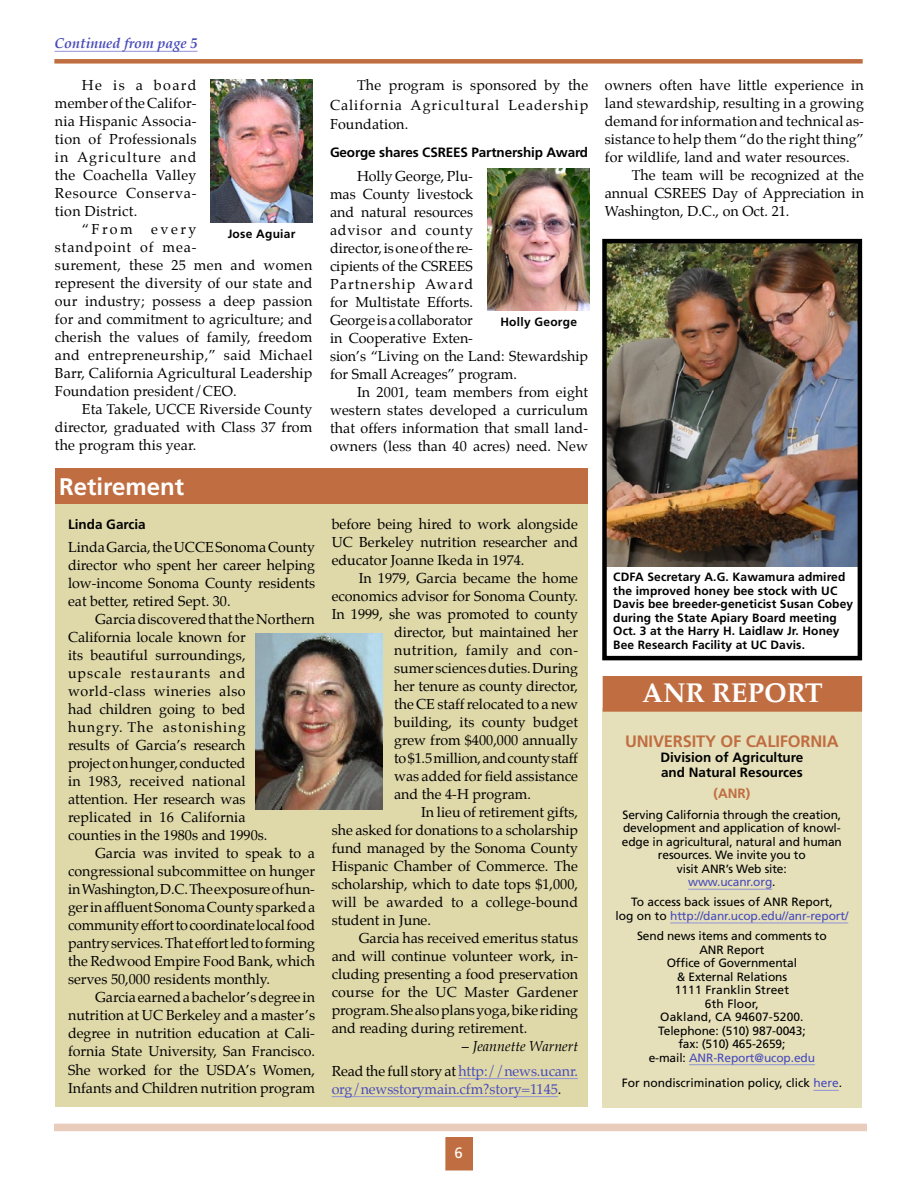
<style>
.page{position:relative;width:918px;height:1188px;background:#fff}
.page>*{position:absolute;margin:0;border:0;box-sizing:border-box;transform-origin:0 0}
.t1{font:700 27px "Palatino";color:#fff}
.Hed16{font:700 24px "Frutiger";color:#fff}
.t2{font:700 16.5px "Frutiger";letter-spacing:-.01em;color:#c06e41}
.t3{font:15px "Frutiger";color:#fff}
.BodyTXT2{font:14.25px/18px "Palatino";color:#000;text-align:justify}
.BodyTXT1{font:14.25px/18px "Palatino";color:#000;text-align:justify}
.BodyTXT1-2{font:14.25px/18px "Palatino";letter-spacing:-.01em;color:#484bba}
.BodyTXT2-2{font:14.25px "Palatino";letter-spacing:.03em;color:#000}
.jump_from{font:italic 700 14.25px "Palatino";color:#484bba}
.BodyTXT2-3{font:italic 14.25px "Palatino";color:#000}
.subhed{font:700 13.5px/15px "Frutiger";color:#000}
.t4{font:700 13.5px "Frutiger";color:#c06e41}
.t5{font:12px/13.5px "Frutiger";letter-spacing:-.01em;color:#000;text-align:center}
.t6{font:700 12px/13.5px "Frutiger";letter-spacing:.01em;color:#000}
.s1{font-style:normal}
.s2{color:#000}
.s3{color:#484bba}
</style>
<div class="page">
<div style="left:446px;top:1138px;width:26px;height:32px;background:#c06e41"></div>
<div style="left:446px;top:1137px;width:27px;height:33px;border:1px solid #c06e41"></div>
<div style="left:54px;top:1124px;width:813px;height:7px;background:#e9ccbc"></div>
<img style="left:487px;top:169px;width:102px;height:142px">
<div style="left:54px;top:59px;width:809px;height:5px;background:#c06e41"></div>
<img style="left:210px;top:80px;width:102px;height:143px">
<div style="left:55px;top:504px;width:533px;height:602px;background:#dfd8a9"></div>
<div style="left:55px;top:469px;width:533px;height:35px;background:#c06e41"></div>
<img style="left:256px;top:634px;width:126px;height:175px">
<hr style="left:458px;top:1078px;width:120px;height:1px;background:#9193d6">
<hr style="left:332px;top:1096px;width:226px;height:1px;background:#9193d6">
<div style="left:603px;top:709px;width:259px;height:399px;background:#e5e0ba"></div>
<div style="left:603px;top:677px;width:259px;height:34px;background:#c06e41"></div>
<div style="left:603px;top:676px;width:259px;height:36px;border:1px solid #c06e41"></div>
<hr style="left:688px;top:889px;width:84px;height:1px;background:#9193d6">
<hr style="left:670px;top:923px;width:178px;height:1px;background:#9193d6">
<hr style="left:689px;top:1064px;width:126px;height:1px;background:#9193d6">
<svg style="left:813px;top:1090px;width:26px;height:1px"></svg>
<hr style="left:55px;top:51px;width:143px;height:1px;background:#9193d6">
<img style="left:607px;top:244px;width:250px;height:322px">
<div style="left:602px;top:239px;width:260px;height:421px;border:4px solid #000"></div>
<p class="jump_from" style="left:55px;top:32px;width:144px">Continued from page 5</p>
<p class="BodyTXT2" style="left:55px;top:77px;width:143px;text-indent:27px">He is a board member of the Califor&shy;nia Hispanic Associa&shy;tion of Professionals in Agriculture and the Coachella Valley Resource Conserva&shy;tion District.</p>
<p class="BodyTXT2" style="left:82px;top:221px;width:52px">“From</p>
<p class="BodyTXT2" style="left:55px;top:221px;width:259px;text-align:left;text-indent:96px">every<br>standpoint of mea-<br>surement, these 25 men and women represent the diversity of our state and our industry; possess a deep passion for and commitment to agriculture; and cherish the values of family, freedom and entrepreneurship,” said Michael<br>Barr, California Agricultural Leadership<br>Foundation president/CEO.</p>
<p class="BodyTXT2" style="left:55px;top:401px;width:259px;text-indent:27px">Eta Takele, UCCE Riverside County director, graduated with Class 37 from the program this year.</p>
<p class="t6" style="left:228px;top:227px;width:69px">Jose Aguiar</p>
<p class="Hed16" style="left:59px;top:473px;width:126px">Retirement</p>
<p class="subhed" style="left:68px;top:516px;width:79px">Linda Garcia</p>
<p class="BodyTXT1" style="left:68px;top:538px;width:249px">Linda Garcia, the UCCE Sonoma County director who spent her career helping low-income Sonoma County residents eat better, retired Sept. 30.</p>
<p class="BodyTXT2" style="left:68px;top:610px;width:248px;text-align:left;text-indent:27px">Garcia discovered that the Northern<br>California locale known for<br>its beautiful surroundings,<br>upscale restaurants and world-class wineries also<br>had children going to bed<br>hungry. The astonishing<br>results of Garcia’s research<br>project on hunger, conducted<br>in 1983, received national<br>attention. Her research was<br>replicated in 16 California<br>counties in the 1980s and 1990s.</p>
<p class="BodyTXT2" style="left:68px;top:844px;width:249px;text-indent:27px">Garcia was invited to speak to a congressional subcommittee on hunger in Washington, D.C. The exposure of hun&shy;ger in affluent Sonoma County sparked a community effort to coordinate local food pantry services. That effort led to forming the Redwood Empire Food Bank, which serves 50,000 residents monthly.</p>
<p class="BodyTXT2" style="left:68px;top:988px;width:249px;text-indent:27px">Garcia earned a bachelor’s degree in nutrition at UC Berkeley and a master’s degree in nutrition education at Cali&shy;fornia State University, San Francisco.<br>She worked for the USDA’s Women, Infants and Children nutrition program</p>
<p class="BodyTXT2" style="left:330px;top:76px;width:260px;line-height:19.5px;text-indent:27px">The program is sponsored by the California Agricultural Leadership Foundation.</p>
<p class="subhed" style="left:330px;top:145px;width:260px">George shares CSREES Partnership Award</p>
<p class="BodyTXT2" style="left:330px;top:167px;width:260px;text-align:left;text-indent:27px">Holly George, Plu-<br>mas County livestock<br>and natural resources<br>advisor and county<br>director, is one of the re-<br>cipients of the CSREES<br>Partnership Award<br>for Multistate Efforts.<br>George is a collaborator<br>in Cooperative Exten-<br>sion’s “Living on the Land: Stewardship for Small Acreages” program.</p>
<p class="BodyTXT2" style="left:330px;top:383px;width:260px;text-indent:27px">In 2001, team members from eight western states developed a curriculum that offers information that small land&shy;owners (less than 40 acres) need. New</p>
<p class="t6" style="left:500px;top:315px;width:78px">Holly George</p>
<p class="BodyTXT2" style="left:332px;top:515px;width:248px">before being hired to work alongside UC Berkeley nutrition researcher and educator Joanne Ikeda in 1974.</p>
<p class="BodyTXT2" style="left:359px;top:569px;width:221px">In 1979, Garcia became the home</p>
<p class="BodyTXT2" style="left:332px;top:587px;width:248px">economics advisor for Sonoma County.</p>
<p class="BodyTXT2" style="left:332px;top:605px;width:248px">In 1999, she was promoted to county</p>
<p class="BodyTXT2" style="left:394px;top:623px;width:185px">director, but maintained her</p>
<p class="BodyTXT2-2" style="left:394px;top:638px;width:185px">nutrition, family and con-</p>
<p class="BodyTXT2" style="left:394px;top:659px;width:185px">sumer sciences duties. During</p>
<p class="BodyTXT2" style="left:394px;top:677px;width:185px">her tenure as county director,</p>
<p class="BodyTXT2" style="left:394px;top:695px;width:185px">the CE staff relocated to a new</p>
<p class="BodyTXT2" style="left:394px;top:713px;width:185px">building, its county budget</p>
<p class="BodyTXT2" style="left:394px;top:731px;width:185px">grew from $400,000 annually</p>
<p class="BodyTXT2" style="left:394px;top:749px;width:185px">to $1.5 million, and county staff</p>
<p class="BodyTXT2" style="left:394px;top:767px;width:185px">was added for field assistance</p>
<p class="BodyTXT2" style="left:394px;top:785px;width:138px">and the 4-H program.</p>
<p class="BodyTXT2" style="left:332px;top:803px;width:248px;text-indent:89px">In lieu of retirement gifts, she asked for donations to a scholarship fund managed by the Sonoma County Hispanic Chamber of Commerce. The scholarship, which to date tops $1,000, will be awarded to a college-bound student in June.</p>
<p class="BodyTXT2" style="left:332px;top:929px;width:248px;text-indent:27px">Garcia has received emeritus status and will continue volunteer work, in&shy;cluding presenting a food preservation course for the UC Master Gardener program. She also plans yoga, bike riding and reading during retirement.</p>
<p class="BodyTXT2-3" style="left:462px;top:1035px;width:118px"><span class="s1">–</span> Jeannette Warnert</p>
<p class="BodyTXT1-2" style="left:332px;top:1062px;width:248px"><span class="s2">Read the full story at</span> http://news.ucanr. org/newsstorymain.cfm?story=1145<span class="s2">.</span></p>
<p class="BodyTXT2" style="left:605px;top:76px;width:261px">owners often have little experience in land stewardship, resulting in a growing demand for information and technical as&shy;sistance to help them “do the right thing” for wildlife, land and water resources.</p>
<p class="BodyTXT2" style="left:605px;top:166px;width:261px;text-indent:27px">The team will be recognized at the annual CSREES Day of Appreciation in Washington, D.C., on Oct. 21.</p>
<p class="t6" style="left:613px;top:570px;width:241px">CDFA Secretary A.G. Kawamura admired the improved honey bee stock with UC Davis bee breeder-geneticist Susan Cobey during the State Apiary Board meeting Oct. 3 at the Harry H. Laidlaw Jr. Honey Bee Research Facility at UC Davis.</p>
<p class="t1" style="left:642px;top:670px;width:182px">ANR REPORT</p>
<p class="t2" style="left:625px;top:731px;width:215px">UNIVERSITY OF CALIFORNIA</p>
<p class="subhed" style="left:660px;top:749px;width:145px">Division of Agriculture and Natural Resources</p>
<p class="t4" style="left:714px;top:786px;width:38px">(ANR)</p>
<p class="t5" style="left:622px;top:808px;width:222px">Serving California through the creation, development and application of knowl&shy;edge in agricultural, natural and human resources. We invite you to<br>visit ANR’s Web site:<br><span class="s3">www.ucanr.org</span>.</p>
<p class="t5" style="left:615px;top:895px;width:234px">To access back issues of ANR Report,<br>log on to <span class="s3">http://danr.ucop.edu//anr-report/</span></p>
<p class="t5" style="left:637px;top:929px;width:191px">Send news items and comments to<br>ANR Report<br>Office of Governmental<br>&amp; External Relations<br>1111 Franklin Street<br>6th Floor,<br>Oakland, CA 94607-5200.<br>Telephone: (510) 987-0043;<br>fax: (510) 465-2659;<br>e-mail: <span class="s3">ANR-Report@ucop.edu</span></p>
<p class="t5" style="left:622px;top:1076px;width:222px">For nondiscrimination policy, click <span class="s3">here</span>.</p>
<p class="t3" style="left:454px;top:1144px;width:10px">6</p>
</div>
